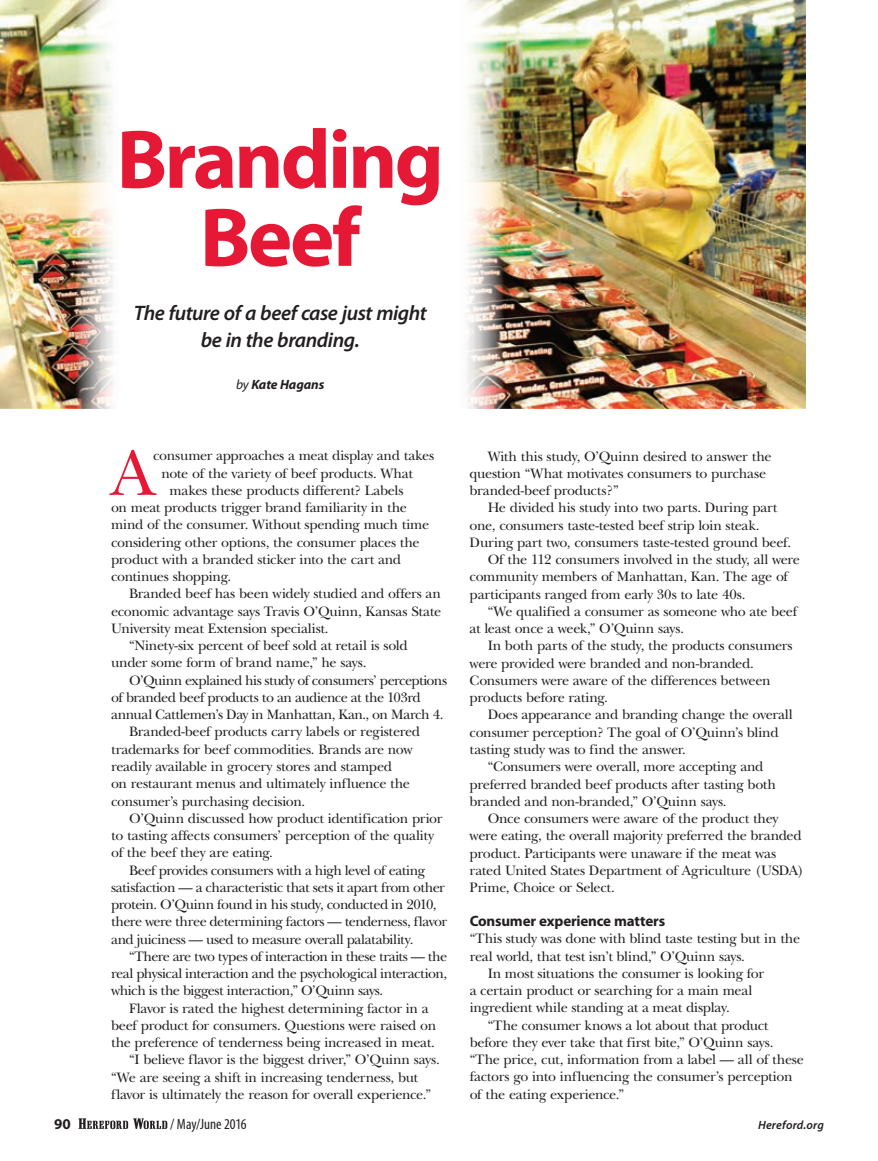
<style>
.page{position:relative;width:878px;height:1161px;background:#fff}
.page>*{position:absolute;margin:0;border:0;box-sizing:border-box;transform-origin:0 0}
.t1{font:700 84px/78px "Myriad Pro";letter-spacing:-.035em;color:#e51836;text-align:center}
.t2{font:66.45px "New Baskerville";color:#e51836}
.t3{font:italic 600 21px/27px "Myriad Pro";letter-spacing:-.025em;color:#231f20;text-align:center}
.t4{font:700 15px "Myriad Pro";letter-spacing:-.015em;color:#231f20}
.t5{font:condensed 15px "Myriad Pro";color:#231f20}
.t6{font:14.25px/17.2px "New Baskerville";letter-spacing:-.025em;color:#231f20}
.t7{font:italic 700 13.5px "Myriad Pro";letter-spacing:-.01em;color:#231f20}
.t8{font:italic 600 12px "Myriad Pro";letter-spacing:.015em;color:#231f20}
.s1{font-weight:400}
</style>
<div class="page">
<img style="left:468px;top:0;width:337px;height:408px">
<img style="left:0;top:0;width:113px;height:408px">
<svg style="left:79px;top:1118px;width:88px;height:11px"></svg>
<h1 class="t1" style="left:117px;top:122px;width:329px">Branding<br>Beef</h1>
<h3 class="t3" style="left:134px;top:300px;width:294px">The future of a beef case just might be in the branding.</h3>
<p class="t7" style="left:236px;top:377px;width:90px"><span class="s1">by</span> Kate Hagans</p>
<h2 class="t2" style="left:111px;top:435px;width:45px">A</h2>
<p class="t6" style="left:153px;top:447px;width:282px">consumer approaches a meat display and takes</p>
<p class="t6" style="left:161px;top:464px;width:253px">note of the variety of beef products. What</p>
<p class="t6" style="left:169px;top:482px;width:235px">makes these products different? Labels</p>
<p class="t6" style="left:111px;top:499px;width:297px">on meat products trigger brand familiarity in the</p>
<p class="t6" style="left:111px;top:516px;width:319px">mind of the consumer. Without spending much time</p>
<p class="t6" style="left:111px;top:534px;width:310px">considering other options, the consumer places the</p>
<p class="t6" style="left:111px;top:551px;width:291px">product with a branded sticker into the cart and</p>
<p class="t6" style="left:111px;top:568px;width:122px">continues shopping.</p>
<p class="t6" style="left:129px;top:585px;width:313px">Branded beef has been widely studied and offers an</p>
<p class="t6" style="left:111px;top:603px;width:332px">economic advantage says Travis O’Quinn, Kansas State</p>
<p class="t6" style="left:111px;top:620px;width:219px">University meat Extension specialist.</p>
<p class="t6" style="left:129px;top:637px;width:280px">“Ninety-six percent of beef sold at retail is sold</p>
<p class="t6" style="left:111px;top:654px;width:257px">under some form of brand name,” he says.</p>
<p class="t6" style="left:129px;top:672px;width:319px">O’Quinn explained his study of consumers’ perceptions</p>
<p class="t6" style="left:111px;top:689px;width:311px">of branded beef products to an audience at the 103rd</p>
<p class="t6" style="left:111px;top:706px;width:334px">annual Cattlemen’s Day in Manhattan, Kan., on March 4.</p>
<p class="t6" style="left:129px;top:723px;width:292px">Branded-beef products carry labels or registered</p>
<p class="t6" style="left:111px;top:741px;width:303px">trademarks for beef commodities. Brands are now</p>
<p class="t6" style="left:111px;top:758px;width:282px">readily available in grocery stores and stamped</p>
<p class="t6" style="left:111px;top:775px;width:300px">on restaurant menus and ultimately influence the</p>
<p class="t6" style="left:111px;top:792px;width:196px">consumer’s purchasing decision.</p>
<p class="t6" style="left:129px;top:810px;width:315px">O’Quinn discussed how product identification prior</p>
<p class="t6" style="left:111px;top:827px;width:324px">to tasting affects consumers’ perception of the quality</p>
<p class="t6" style="left:111px;top:844px;width:163px">of the beef they are eating.</p>
<p class="t6" style="left:129px;top:861px;width:298px">Beef provides consumers with a high level of eating</p>
<p class="t6" style="left:111px;top:879px;width:335px">satisfaction — a characteristic that sets it apart from other</p>
<p class="t6" style="left:111px;top:896px;width:327px">protein. O’Quinn found in his study, conducted in 2010,</p>
<p class="t6" style="left:111px;top:913px;width:337px">there were three determining factors — tenderness, flavor</p>
<p class="t6" style="left:111px;top:930px;width:304px">and juiciness — used to measure overall palatability.</p>
<p class="t6" style="left:129px;top:948px;width:319px">“There are two types of interaction in these traits — the</p>
<p class="t6" style="left:111px;top:965px;width:337px">real physical interaction and the psychological interaction,</p>
<p class="t6" style="left:111px;top:982px;width:274px">which is the biggest interaction,” O’Quinn says.</p>
<p class="t6" style="left:129px;top:999px;width:301px">Flavor is rated the highest determining factor in a</p>
<p class="t6" style="left:111px;top:1017px;width:327px">beef product for consumers. Questions were raised on</p>
<p class="t6" style="left:111px;top:1034px;width:325px">the preference of tenderness being increased in meat.</p>
<p class="t6" style="left:129px;top:1051px;width:312px">“I believe flavor is the biggest driver,” O’Quinn says.</p>
<p class="t6" style="left:111px;top:1068px;width:308px">“We are seeing a shift in increasing tenderness, but</p>
<p class="t6" style="left:111px;top:1086px;width:321px">flavor is ultimately the reason for overall experience.”</p>
<p class="t6" style="left:469px;top:447px;width:303px;text-indent:18px">With this study, O’Quinn desired to answer the question “What motivates consumers to purchase branded-beef products?”</p>
<p class="t6" style="left:487px;top:499px;width:291px">He divided his study into two parts. During part</p>
<p class="t6" style="left:469px;top:517px;width:291px">one, consumers taste-tested beef strip loin steak.</p>
<p class="t6" style="left:469px;top:534px;width:323px">During part two, consumers taste-tested ground beef.</p>
<p class="t6" style="left:487px;top:551px;width:314px">Of the 112 consumers involved in the study, all were</p>
<p class="t6" style="left:469px;top:568px;width:320px">community members of Manhattan, Kan. The age of</p>
<p class="t6" style="left:469px;top:586px;width:277px">participants ranged from early 30s to late 40s.</p>
<p class="t6" style="left:487px;top:603px;width:311px">“We qualified a consumer as someone who ate beef</p>
<p class="t6" style="left:469px;top:620px;width:216px">at least once a week,” O’Quinn says.</p>
<p class="t6" style="left:487px;top:637px;width:306px">In both parts of the study, the products consumers</p>
<p class="t6" style="left:469px;top:655px;width:286px">were provided were branded and non-branded.</p>
<p class="t6" style="left:469px;top:672px;width:302px">Consumers were aware of the differences between</p>
<p class="t6" style="left:469px;top:689px;width:140px">products before rating.</p>
<p class="t6" style="left:487px;top:706px;width:306px">Does appearance and branding change the overall</p>
<p class="t6" style="left:469px;top:724px;width:310px">consumer perception? The goal of O’Quinn’s blind</p>
<p class="t6" style="left:469px;top:741px;width:218px">tasting study was to find the answer.</p>
<p class="t6" style="left:487px;top:758px;width:277px">“Consumers were overall, more accepting and</p>
<p class="t6" style="left:469px;top:775px;width:308px">preferred branded beef products after tasting both</p>
<p class="t6" style="left:469px;top:793px;width:258px">branded and non-branded,” O’Quinn says.</p>
<p class="t6" style="left:487px;top:810px;width:292px">Once consumers were aware of the product they</p>
<p class="t6" style="left:469px;top:827px;width:333px">were eating, the overall majority preferred the branded</p>
<p class="t6" style="left:469px;top:844px;width:308px">product. Participants were unaware if the meat was</p>
<p class="t6" style="left:469px;top:862px;width:336px">rated United States Department of Agriculture (USDA)</p>
<p class="t6" style="left:469px;top:879px;width:147px">Prime, Choice or Select.</p>
<p class="t4" style="left:469px;top:913px;width:197px">Consumer experience matters</p>
<p class="t6" style="left:469px;top:930px;width:332px">“This study was done with blind taste testing but in the</p>
<p class="t6" style="left:469px;top:947px;width:277px">real world, that test isn’t blind,” O’Quinn says.</p>
<p class="t6" style="left:487px;top:965px;width:278px">In most situations the consumer is looking for</p>
<p class="t6" style="left:469px;top:982px;width:284px">a certain product or searching for a main meal</p>
<p class="t6" style="left:469px;top:999px;width:261px">ingredient while standing at a meat display.</p>
<p class="t6" style="left:487px;top:1017px;width:282px">“The consumer knows a lot about that product</p>
<p class="t6" style="left:469px;top:1034px;width:305px">before they ever take that first bite,” O’Quinn says.</p>
<p class="t6" style="left:469px;top:1051px;width:336px">“The price, cut, information from a label — all of these</p>
<p class="t6" style="left:469px;top:1068px;width:324px">factors go into influencing the consumer’s perception</p>
<p class="t6" style="left:469px;top:1086px;width:156px">of the eating experience.”</p>
<p class="t4" style="left:54px;top:1115px;width:18px">90</p>
<p class="t5" style="left:170px;top:1116px;width:78px">/ May/June 2016</p>
<p class="t8" style="left:758px;top:1118px;width:67px">Hereford.org</p>
</div>
